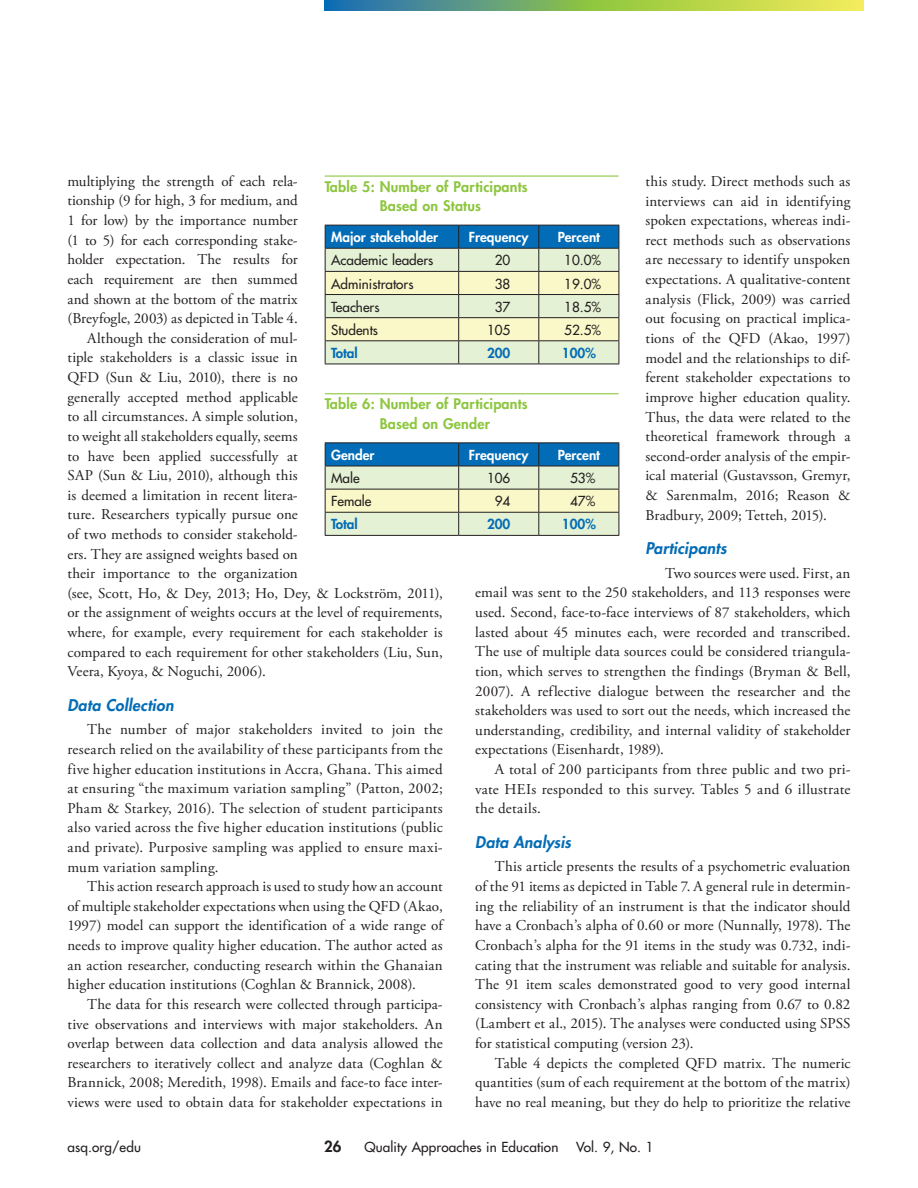
<style>
.page{position:relative;width:918px;height:1188px;background:#fff}
.page>*{position:absolute;margin:0;border:0;box-sizing:border-box;transform-origin:0 0}
.t1{font:italic 800 15.75px "Futura Std";letter-spacing:.015em;color:#036cb6}
.t2{font:15px/19.6px "Adobe Garamond Pro";letter-spacing:.005em;color:#231f20;text-align:justify}
.t3{font:800 15px "Futura Std";color:#231f20}
.t4{font:800 14.25px/19.5px "Futura Std";letter-spacing:.015em;color:#8dc63f;text-align:center}
.t5{font:500 13.5px "Futura Std";color:#231f20}
.t6{font:800 13.5px "Futura Std";color:#fff}
.t7{font:800 13.5px "Futura Std";color:#036cb6}
</style>
<div class="page">
<svg style="left:324px;top:0;width:540px;height:11px;background:#8cb867"></svg>
<hr style="left:325px;top:176px;width:294px;height:1px;background:#8dc63f">
<hr style="left:325px;top:393px;width:294px;height:1px;background:#8dc63f">
<svg style="left:325px;top:225px;width:295px;height:139px;background:#bdd2c1"></svg>
<hr style="left:325px;top:364px;width:134px;height:1px;background:#231f20">
<hr style="left:459px;top:364px;width:80px;height:1px;background:#231f20">
<hr style="left:539px;top:364px;width:80px;height:1px;background:#231f20">
<hr style="left:325px;top:442px;width:134px;height:1px;background:#231f20">
<hr style="left:459px;top:442px;width:80px;height:1px;background:#231f20">
<hr style="left:539px;top:442px;width:80px;height:1px;background:#231f20">
<svg style="left:325px;top:443px;width:295px;height:92px;background:#aac8c1"></svg>
<hr style="left:325px;top:535px;width:134px;height:1px;background:#231f20">
<hr style="left:459px;top:535px;width:80px;height:1px;background:#231f20">
<hr style="left:539px;top:535px;width:80px;height:1px;background:#231f20">
<p class="t2" style="left:68px;top:172px;width:232px">multiplying the strength of each rela-</p>
<p class="t2" style="left:68px;top:191px;width:232px">tionship (9 for high, 3 for medium, and</p>
<p class="t2" style="left:68px;top:211px;width:232px">1 for low) by the importance number</p>
<p class="t2" style="left:68px;top:231px;width:232px">(1 to 5) for each corresponding stake-</p>
<p class="t2" style="left:68px;top:250px;width:232px">holder expectation. The results for</p>
<p class="t2" style="left:68px;top:270px;width:232px">each requirement are then summed</p>
<p class="t2" style="left:68px;top:290px;width:232px">and shown at the bottom of the matrix</p>
<p class="t2" style="left:68px;top:309px;width:232px">(Breyfogle, 2003) as depicted in Table 4.</p>
<p class="t2" style="left:87px;top:329px;width:212px">Although the consideration of mul-</p>
<p class="t2" style="left:68px;top:348px;width:232px">tiple stakeholders is a classic issue in</p>
<p class="t2" style="left:68px;top:368px;width:232px">QFD (Sun &amp; Liu, 2010), there is no</p>
<p class="t2" style="left:68px;top:388px;width:232px">generally accepted method applicable</p>
<p class="t2" style="left:68px;top:407px;width:232px">to all circumstances. A simple solution,</p>
<p class="t2" style="left:68px;top:427px;width:232px">to weight all stakeholders equally, seems</p>
<p class="t2" style="left:68px;top:446px;width:231px">to have been applied successfully at</p>
<p class="t2" style="left:68px;top:466px;width:232px">SAP (Sun &amp; Liu, 2010), although this</p>
<p class="t2" style="left:68px;top:486px;width:232px">is deemed a limitation in recent litera-</p>
<p class="t2" style="left:68px;top:505px;width:232px">ture. Researchers typically pursue one</p>
<p class="t2" style="left:68px;top:525px;width:232px">of two methods to consider stakehold-</p>
<p class="t2" style="left:68px;top:545px;width:232px">ers. They are assigned weights based on</p>
<p class="t2" style="left:68px;top:564px;width:232px">their importance to the organization</p>
<p class="t2" style="left:68px;top:584px;width:377px">(see, Scott, Ho, &amp; Dey, 2013; Ho, Dey, &amp; Lockström, 2011),</p>
<p class="t2" style="left:68px;top:603px;width:377px">or the assignment of weights occurs at the level of requirements,</p>
<p class="t2" style="left:68px;top:623px;width:377px">where, for example, every requirement for each stakeholder is</p>
<p class="t2" style="left:68px;top:643px;width:377px">compared to each requirement for other stakeholders (Liu, Sun,</p>
<p class="t2" style="left:68px;top:662px;width:200px">Veera, Kyoya, &amp; Noguchi, 2006).</p>
<p class="t1" style="left:68px;top:695px;width:108px">Data Collection</p>
<p class="t2" style="left:67px;top:720px;width:377px;text-indent:20px">The number of major stakeholders invited to join the research relied on the availability of these participants from the five higher education institutions in Accra, Ghana. This aimed at ensuring “the maximum variation sampling” (Patton, 2002; Pham &amp; Starkey, 2016). The selection of student participants also varied across the five higher education institutions (public and private). Purposive sampling was applied to ensure maxi&shy;mum variation sampling.</p>
<p class="t2" style="left:67px;top:877px;width:377px;text-indent:20px">This action research approach is used to study how an account of multiple stakeholder expectations when using the QFD (Akao, 1997) model can support the identification of a wide range of needs to improve quality higher education. The author acted as an action researcher, conducting research within the Ghanaian higher education institutions (Coghlan &amp; Brannick, 2008).</p>
<p class="t2" style="left:67px;top:995px;width:377px;text-indent:20px">The data for this research were collected through participa&shy;tive observations and interviews with major stakeholders. An overlap between data collection and data analysis allowed the researchers to iteratively collect and analyze data (Coghlan &amp; Brannick, 2008; Meredith, 1998). Emails and face-to face inter&shy;views were used to obtain data for stakeholder expectations in</p>
<p class="t2" style="left:646px;top:172px;width:206px">this study. Direct methods such as interviews can aid in identifying spoken expectations, whereas indi&shy;rect methods such as observations are necessary to identify unspoken expectations. A qualitative-content analysis (Flick, 2009) was carried out focusing on practical implica&shy;tions of the QFD (Akao, 1997) model and the relationships to dif&shy;ferent stakeholder expectations to improve higher education quality.<br>Thus, the data were related to the theoretical framework through a second-order analysis of the empir&shy;ical material (Gustavsson, Gremyr, &amp; Sarenmalm, 2016; Reason &amp; Bradbury, 2009; Tetteh, 2015).</p>
<p class="t1" style="left:646px;top:538px;width:83px">Participants</p>
<p class="t2" style="left:475px;top:564px;width:377px;text-indent:190px">Two sources were used. First, an email was sent to the 250 stakeholders, and 113 responses were used. Second, face-to-face interviews of 87 stakeholders, which lasted about 45 minutes each, were recorded and transcribed.<br>The use of multiple data sources could be considered triangula&shy;tion, which serves to strengthen the findings (Bryman &amp; Bell, 2007). A reflective dialogue between the researcher and the stakeholders was used to sort out the needs, which increased the understanding, credibility, and internal validity of stakeholder expectations (Eisenhardt, 1989).</p>
<p class="t2" style="left:475px;top:760px;width:377px;text-indent:20px">A total of 200 participants from three public and two pri&shy;vate HEIs responded to this survey. Tables 5 and 6 illustrate the details.</p>
<p class="t1" style="left:475px;top:832px;width:97px">Data Analysis</p>
<p class="t2" style="left:475px;top:857px;width:377px;text-indent:20px">This article presents the results of a psychometric evaluation of the 91 items as depicted in Table 7. A general rule in determin&shy;ing the reliability of an instrument is that the indicator should have a Cronbach’s alpha of 0.60 or more (Nunnally, 1978). The Cronbach’s alpha for the 91 items in the study was 0.732, indi&shy;cating that the instrument was reliable and suitable for analysis.<br>The 91 item scales demonstrated good to very good internal consistency with Cronbach’s alphas ranging from 0.67 to 0.82 (Lambert et al., 2015). The analyses were conducted using SPSS for statistical computing (version 23).</p>
<p class="t2" style="left:475px;top:1054px;width:377px;text-indent:20px">Table 4 depicts the completed QFD matrix. The numeric quantities (sum of each requirement at the bottom of the matrix) have no real meaning, but they do help to prioritize the relative</p>
<p class="t4" style="left:325px;top:177px;width:204px">Table 5: Number of Participants<br>Based on Status</p>
<p class="t6" style="left:331px;top:229px;width:108px">Major stakeholder</p>
<p class="t6" style="left:469px;top:229px;width:61px">Frequency</p>
<p class="t6" style="left:558px;top:229px;width:44px">Percent</p>
<p class="t5" style="left:331px;top:252px;width:104px">Academic leaders</p>
<p class="t5" style="left:495px;top:252px;width:17px">20</p>
<p class="t5" style="left:564px;top:252px;width:38px">10.0%</p>
<p class="t5" style="left:331px;top:275px;width:84px">Administrators</p>
<p class="t5" style="left:495px;top:275px;width:17px">38</p>
<p class="t5" style="left:564px;top:275px;width:38px">19.0%</p>
<p class="t5" style="left:331px;top:298px;width:50px">Teachers</p>
<p class="t5" style="left:495px;top:298px;width:17px">37</p>
<p class="t5" style="left:564px;top:298px;width:38px">18.5%</p>
<p class="t5" style="left:331px;top:321px;width:48px">Students</p>
<p class="t5" style="left:487px;top:321px;width:25px">105</p>
<p class="t5" style="left:564px;top:321px;width:38px">52.5%</p>
<p class="t7" style="left:331px;top:344px;width:28px">Total</p>
<p class="t7" style="left:487px;top:344px;width:25px">200</p>
<p class="t7" style="left:562px;top:344px;width:35px">100%</p>
<p class="t4" style="left:380px;top:394px;width:149px;text-align:left;text-indent:-55px">Table 6: Number of Participants<br>Based on Gender</p>
<p class="t6" style="left:331px;top:446px;width:45px">Gender</p>
<p class="t6" style="left:469px;top:446px;width:61px">Frequency</p>
<p class="t6" style="left:558px;top:446px;width:44px">Percent</p>
<p class="t5" style="left:331px;top:470px;width:30px">Male</p>
<p class="t5" style="left:487px;top:470px;width:25px">106</p>
<p class="t5" style="left:570px;top:470px;width:27px">53%</p>
<p class="t5" style="left:331px;top:493px;width:42px">Female</p>
<p class="t5" style="left:495px;top:493px;width:17px">94</p>
<p class="t5" style="left:570px;top:493px;width:27px">47%</p>
<p class="t7" style="left:331px;top:516px;width:28px">Total</p>
<p class="t7" style="left:487px;top:516px;width:25px">200</p>
<p class="t7" style="left:562px;top:516px;width:35px">100%</p>
<p class="t5" style="left:68px;top:1138px;width:75px">asq.org/edu</p>
<p class="t3" style="left:324px;top:1137px;width:19px">26</p>
<p class="t5" style="left:364px;top:1138px;width:195px">Quality Approaches in Education</p>
<p class="t5" style="left:576px;top:1138px;width:79px">Vol. 9, No. 1</p>
</div>
